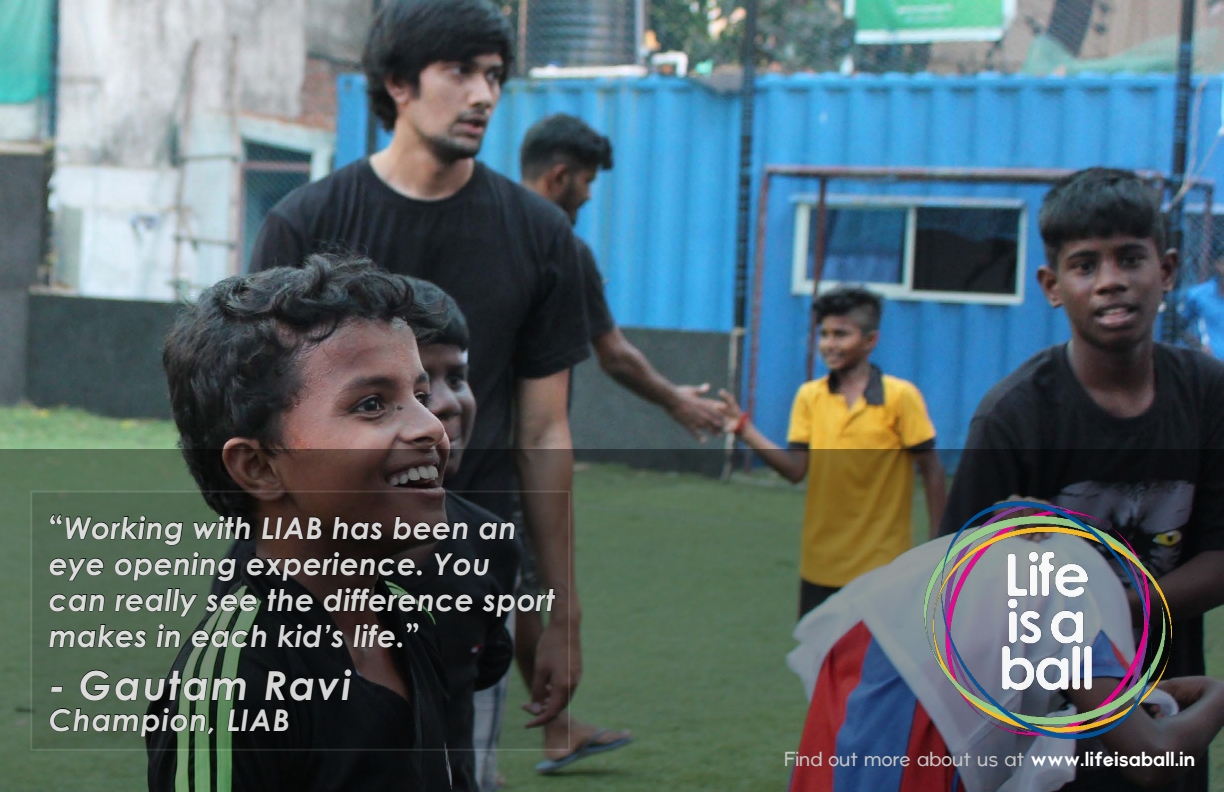
<style>
.page{position:relative;width:1224px;height:792px;background:#fff}
.page>*{position:absolute;margin:0;border:0;box-sizing:border-box;transform-origin:0 0}
.t1{font:italic 700 40px "Century Gothic";letter-spacing:.05em;color:#fff}
.t2{font:italic 700 30px/36px "Century Gothic";letter-spacing:.01em;color:#fff}
.t3{font:20px "Atami";letter-spacing:-.005em;color:#c4c4c4}
.s1{font-family:"Bernard";font-weight:400;font-style:normal;font-stretch:condensed}
.s2{font-weight:700;color:#fff}
</style>
<div class="page">
<img style="left:0;top:0;width:1224px;height:449px">
<img style="left:0;top:449px;width:1224px;height:343px">
<img style="left:924px;top:501px;width:248px;height:238px">
<svg style="left:30px;top:490px;width:540px;height:261px;background:#2d342c"></svg>
<p class="t2" style="left:49px;top:509px;width:508px"><span class="s1">“</span>Working with LIAB has been an eye opening experience. You can really see the difference sport makes in each kid’s life.<span class="s1">”</span></p>
<h1 class="t1" style="left:49px;top:655px;width:304px">- Gautam Ravi</h1>
<p class="t2" style="left:49px;top:701px;width:243px">Champion, LIAB</p>
<p class="t3" style="left:784px;top:747px;width:413px">Find out more about us at <span class="s2">www.lifeisaball.in</span></p>
</div>
